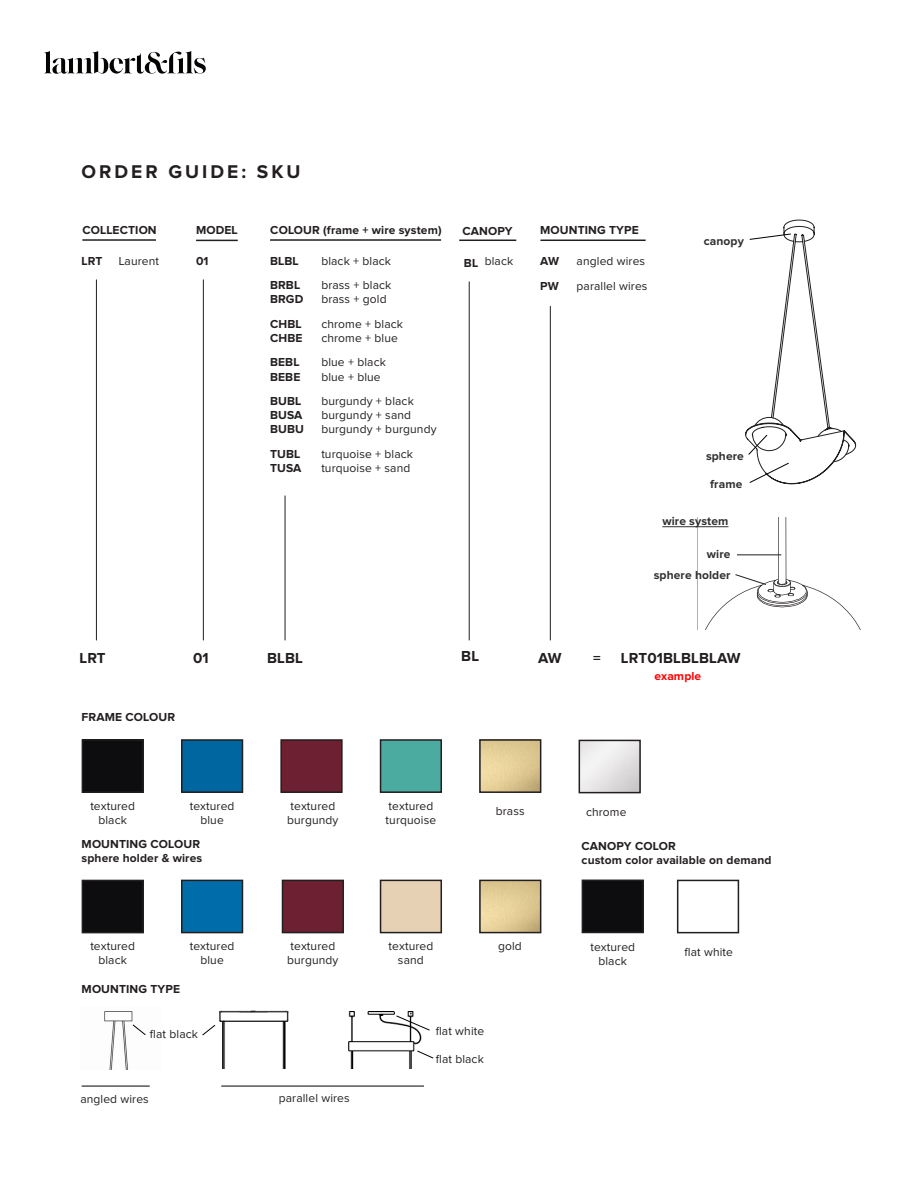
<style>
.page{position:relative;width:920px;height:1190px;background:#fff}
.page>*{position:absolute;margin:0;border:0;box-sizing:border-box;transform-origin:0 0}
.t1{font:700 19.2px "Proxima Nova";letter-spacing:.155em;color:#231f20}
.t2{font:700 15px "Proxima Nova";letter-spacing:.01em;color:#231f20}
.t3{font:12px/14.2px "Proxima Nova";letter-spacing:.01em;color:#231f20}
.t4{font:700 12px/14.2px "Proxima Nova";letter-spacing:.01em;color:#231f20}
.t5{font:700 12px/21.1px "Proxima Nova";letter-spacing:.01em;color:#312f30;text-align:right}
.t6{font:700 12px "Proxima Nova";letter-spacing:.01em;color:#f00}
</style>
<div class="page">
<hr style="left:82px;top:239px;width:74px;height:2px;background:#231f20">
<hr style="left:196px;top:239px;width:42px;height:2px;background:#231f20">
<hr style="left:270px;top:239px;width:171px;height:2px;background:#231f20">
<hr style="left:540px;top:239px;width:105px;height:2px;background:#231f20">
<hr style="left:459px;top:239px;width:57px;height:2px;background:#231f20">
<hr style="left:203px;top:279px;width:1px;height:361px;background:#231f20">
<hr style="left:550px;top:306px;width:1px;height:334px;background:#231f20">
<hr style="left:468px;top:281px;width:1px;height:359px;background:#231f20">
<hr style="left:285px;top:495px;width:1px;height:145px;background:#231f20">
<hr style="left:96px;top:279px;width:1px;height:361px;background:#231f20">
<div style="left:85px;top:742px;width:56px;height:47px;background:#0d0d0f"></div>
<div style="left:82px;top:739px;width:62px;height:53px;border:2px solid #231f20"></div>
<div style="left:578px;top:739px;width:62px;height:54px;border:2px solid #231f20"></div>
<div style="left:479px;top:739px;width:62px;height:53px;border:2px solid #231f20"></div>
<div style="left:182px;top:739px;width:60px;height:53px;background:#0066a0"></div>
<div style="left:181px;top:739px;width:62px;height:53px;border:2px solid #231f20"></div>
<div style="left:281px;top:739px;width:61px;height:53px;background:#6c2031"></div>
<div style="left:280px;top:739px;width:62px;height:53px;border:2px solid #231f20"></div>
<div style="left:380px;top:739px;width:61px;height:53px;background:#4caba0"></div>
<div style="left:379px;top:739px;width:63px;height:53px;border:2px solid #231f20"></div>
<div style="left:85px;top:882px;width:56px;height:48px;background:#0d0d0f"></div>
<div style="left:82px;top:879px;width:62px;height:54px;border:2px solid #231f20"></div>
<div style="left:584px;top:882px;width:56px;height:48px;background:#0d0d0f"></div>
<div style="left:581px;top:879px;width:62px;height:54px;border:2px solid #231f20"></div>
<div style="left:182px;top:880px;width:60px;height:52px;background:#006dab"></div>
<div style="left:181px;top:879px;width:62px;height:54px;border:2px solid #231f20"></div>
<div style="left:380px;top:880px;width:61px;height:52px;background:#e7d1b4"></div>
<div style="left:379px;top:879px;width:63px;height:54px;border:2px solid #231f20"></div>
<div style="left:479px;top:879px;width:62px;height:54px;border:2px solid #231f20"></div>
<div style="left:282px;top:880px;width:61px;height:52px;background:#6c2031"></div>
<div style="left:281px;top:879px;width:63px;height:54px;border:2px solid #231f20"></div>
<img style="left:219px;top:1010px;width:69px;height:58px">
<img style="left:348px;top:1011px;width:74px;height:57px">
<hr style="left:221px;top:1085px;width:203px;height:1px;background:#000">
<hr style="left:82px;top:1085px;width:68px;height:1px;background:#000">
<svg style="left:697px;top:517px;width:164px;height:112px"></svg>
<img style="left:104px;top:1011px;width:29px;height:57px">
<svg style="left:44px;top:51px;width:162px;height:23px"></svg>
<div style="left:676px;top:879px;width:62px;height:54px;border:2px solid #231f20"></div>
<svg style="left:132px;top:1024px;width:14px;height:11px"></svg>
<svg style="left:202px;top:1024px;width:13px;height:11px"></svg>
<svg style="left:416px;top:1050px;width:17px;height:8px"></svg>
<svg style="left:396px;top:1015px;width:34px;height:15px"></svg>
<hr style="left:662px;top:526px;width:66px;height:1px;background:#312f30">
<svg style="left:745px;top:220px;width:112px;height:264px"></svg>
<h1 class="t1" style="left:82px;top:162px;width:220px">ORDER GUIDE: SKU</h1>
<p class="t4" style="left:82px;top:223px;width:76px">COLLECTION</p>
<p class="t4" style="left:196px;top:223px;width:43px">MODEL</p>
<p class="t4" style="left:270px;top:223px;width:173px">COLOUR (frame + wire system)</p>
<p class="t4" style="left:462px;top:224px;width:52px">CANOPY</p>
<p class="t4" style="left:540px;top:223px;width:100px">MOUNTING TYPE</p>
<p class="t4" style="left:82px;top:254px;width:22px">LRT</p>
<p class="t3" style="left:119px;top:254px;width:42px">Laurent</p>
<p class="t4" style="left:196px;top:254px;width:14px">01</p>
<p class="t4" style="left:540px;top:250px;width:20px;line-height:24.3px">AW<br>PW</p>
<p class="t4" style="left:270px;top:254px;width:30px">BLBL</p>
<p class="t4" style="left:463px;top:256px;width:16px">BL</p>
<p class="t4" style="left:270px;top:278px;width:35px">BRBL<br>BRGD</p>
<p class="t4" style="left:270px;top:317px;width:34px">CHBL<br>CHBE</p>
<p class="t4" style="left:270px;top:355px;width:32px">BEBL<br>BEBE</p>
<p class="t4" style="left:270px;top:394px;width:35px">BUBL<br>BUSA<br>BUBU</p>
<p class="t4" style="left:270px;top:447px;width:33px">TUBL<br>TUSA</p>
<p class="t3" style="left:321px;top:249px;width:72px;line-height:24.3px">black + black brass + black</p>
<p class="t3" style="left:321px;top:287px;width:83px;line-height:24.3px">brass + gold chrome + black</p>
<p class="t3" style="left:321px;top:326px;width:78px;line-height:24.3px">chrome + blue blue + black</p>
<p class="t3" style="left:321px;top:365px;width:94px;line-height:24.3px">blue + blue burgundy + black</p>
<p class="t3" style="left:321px;top:408px;width:117px">burgundy + sand burgundy + burgundy</p>
<p class="t3" style="left:321px;top:447px;width:93px">turquoise + black turquoise + sand</p>
<p class="t3" style="left:484px;top:255px;width:30px">black</p>
<p class="t3" style="left:576px;top:250px;width:72px;line-height:24.3px">angled wires parallel wires</p>
<p class="t5" style="left:703px;top:231px;width:42px">canopy</p>
<p class="t5" style="left:705px;top:445px;width:39px">sphere</p>
<p class="t5" style="left:710px;top:473px;width:34px">frame</p>
<p class="t5" style="left:662px;top:511px;width:68px">wire system</p>
<p class="t5" style="left:653px;top:543px;width:78px">wire<br>sphere holder</p>
<p class="t2" style="left:79px;top:651px;width:28px">LRT</p>
<p class="t2" style="left:193px;top:651px;width:17px">01</p>
<p class="t2" style="left:267px;top:651px;width:37px">BLBL</p>
<p class="t2" style="left:461px;top:649px;width:19px">BL</p>
<p class="t2" style="left:537px;top:651px;width:25px">AW</p>
<p class="t2" style="left:593px;top:651px;width:9px">=</p>
<p class="t2" style="left:620px;top:651px;width:121px">LRT01BLBLBLAW</p>
<p class="t6" style="left:654px;top:670px;width:48px">example</p>
<p class="t4" style="left:82px;top:710px;width:95px">FRAME COLOUR</p>
<p class="t3" style="left:90px;top:798px;width:46px;text-align:center">textured black</p>
<p class="t3" style="left:287px;top:798px;width:53px">textured burgundy</p>
<p class="t3" style="left:385px;top:798px;width:52px">textured turquoise</p>
<p class="t4" style="left:82px;top:836px;width:122px">MOUNTING COLOUR sphere holder &amp; wires</p>
<p class="t4" style="left:581px;top:839px;width:191px">CANOPY COLOR<br>custom color available on demand</p>
<p class="t3" style="left:190px;top:798px;width:46px;text-align:center">textured blue</p>
<p class="t3" style="left:495px;top:804px;width:30px">brass</p>
<p class="t3" style="left:585px;top:805px;width:42px">chrome</p>
<p class="t3" style="left:90px;top:938px;width:46px;text-align:center">textured black</p>
<p class="t3" style="left:287px;top:938px;width:53px">textured burgundy</p>
<p class="t3" style="left:388px;top:938px;width:46px;text-align:center">textured sand</p>
<p class="t3" style="left:498px;top:938px;width:25px">gold</p>
<p class="t3" style="left:684px;top:945px;width:50px">flat white</p>
<p class="t3" style="left:190px;top:938px;width:46px;text-align:center">textured blue</p>
<p class="t3" style="left:590px;top:940px;width:46px;text-align:center">textured black</p>
<p class="t4" style="left:82px;top:981px;width:100px">MOUNTING TYPE</p>
<p class="t3" style="left:150px;top:1026px;width:50px">flat black</p>
<p class="t3" style="left:80px;top:1091px;width:70px">angled wires</p>
<p class="t3" style="left:279px;top:1091px;width:72px">parallel wires</p>
<p class="t3" style="left:435px;top:1023px;width:50px">flat white</p>
<p class="t3" style="left:435px;top:1051px;width:50px">flat black</p>
</div>
